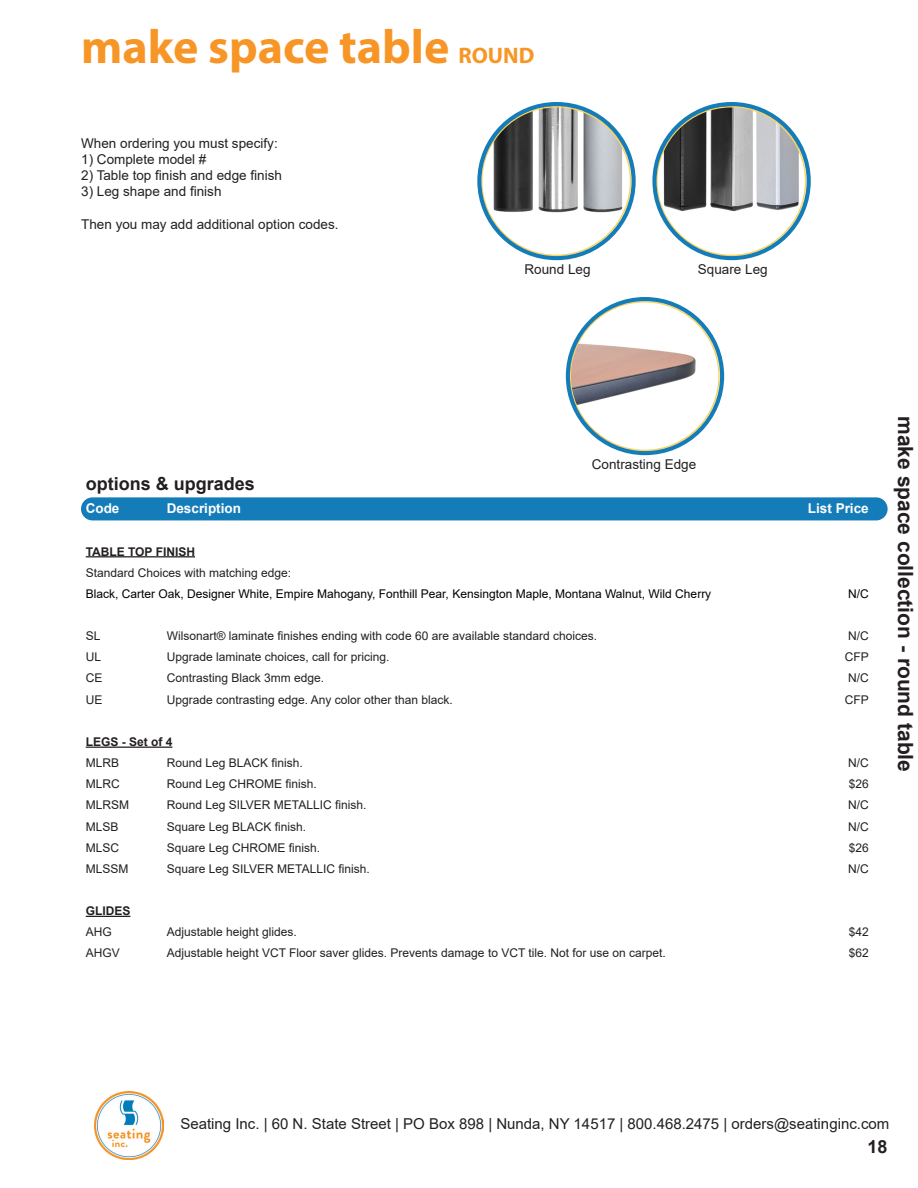
<style>
.page{position:relative;width:918px;height:1188px;background:#fff}
.page>*{position:absolute;margin:0;border:0;box-sizing:border-box;transform-origin:0 0}
.t1{font:700 48px "Myriad Pro";color:#f79626}
.t2{font:700 21px "Arial";color:#231f20}
.t3{font:700 18px "Arial";color:#231f20}
.t4{font:15px "Arial";color:#231f20}
.t5{font:13.5px "Arial";color:#231f20}
.t6{font:700 13.5px "Arial";color:#fff}
.t7{font:12px "Arial";color:#231f20}
.t8{font:12px "Arial";color:#000}
.t9{font:700 12px "Arial";color:#231f20}
.s1{font-size:22.5px}
</style>
<div class="page">
<img style="left:95px;top:1091px;width:69px;height:69px">
<svg style="left:477px;top:102px;width:159px;height:158px"></svg>
<svg style="left:652px;top:102px;width:159px;height:158px"></svg>
<svg style="left:566px;top:297px;width:158px;height:158px"></svg>
<div style="left:81px;top:497px;width:807px;height:23px;background:#147db9;border-radius:12px"></div>
<hr style="left:86px;top:556px;width:109px;height:1px;background:#231f20">
<hr style="left:86px;top:747px;width:86px;height:1px;background:#231f20">
<hr style="left:86px;top:916px;width:44px;height:1px;background:#231f20">
<p class="t1" style="left:81px;top:16px;width:455px">make space table <span class="s1">ROUND</span></p>
<p class="t5" style="left:81px;top:134px;width:198px">When ordering you must specify:</p>
<p class="t5" style="left:81px;top:150px;width:127px">1) Complete model #</p>
<p class="t5" style="left:81px;top:166px;width:202px">2) Table top finish and edge finish</p>
<p class="t5" style="left:81px;top:182px;width:142px">3) Leg shape and finish</p>
<p class="t5" style="left:81px;top:215px;width:259px">Then you may add additional option codes.</p>
<p class="t5" style="left:525px;top:260px;width:68px">Round Leg</p>
<p class="t5" style="left:698px;top:260px;width:71px">Square Leg</p>
<p class="t5" style="left:592px;top:455px;width:106px">Contrasting Edge</p>
<p class="t3" style="left:86px;top:471px;width:171px">options &amp; upgrades</p>
<p class="t6" style="left:86px;top:499px;width:35px">Code</p>
<p class="t6" style="left:167px;top:499px;width:76px">Description</p>
<p class="t6" style="left:808px;top:499px;width:62px">List Price</p>
<p class="t9" style="left:86px;top:543px;width:111px">TABLE TOP FINISH</p>
<p class="t7" style="left:86px;top:564px;width:207px">Standard Choices with matching edge:</p>
<p class="t8" style="left:86px;top:585px;width:627px">Black, Carter Oak, Designer White, Empire Mahogany, Fonthill Pear, Kensington Maple, Montana Walnut, Wild Cherry</p>
<p class="t8" style="left:848px;top:585px;width:22px">N/C</p>
<p class="t7" style="left:86px;top:628px;width:16px">SL</p>
<p class="t7" style="left:167px;top:628px;width:432px">Wilsonart® laminate finishes ending with code 60 are available standard choices.</p>
<p class="t7" style="left:848px;top:628px;width:22px">N/C</p>
<p class="t7" style="left:86px;top:649px;width:17px">UL</p>
<p class="t7" style="left:167px;top:649px;width:224px">Upgrade laminate choices, call for pricing.</p>
<p class="t7" style="left:845px;top:649px;width:25px">CFP</p>
<p class="t7" style="left:86px;top:670px;width:18px">CE</p>
<p class="t7" style="left:167px;top:670px;width:159px">Contrasting Black 3mm edge.</p>
<p class="t7" style="left:848px;top:670px;width:22px">N/C</p>
<p class="t7" style="left:86px;top:691px;width:18px">UE</p>
<p class="t7" style="left:167px;top:691px;width:288px">Upgrade contrasting edge. Any color other than black.</p>
<p class="t7" style="left:845px;top:691px;width:25px">CFP</p>
<p class="t9" style="left:86px;top:733px;width:88px">LEGS - Set of 4</p>
<p class="t7" style="left:86px;top:755px;width:35px">MLRB</p>
<p class="t7" style="left:167px;top:755px;width:138px">Round Leg BLACK finish.</p>
<p class="t7" style="left:848px;top:755px;width:22px">N/C</p>
<p class="t7" style="left:86px;top:776px;width:35px">MLRC</p>
<p class="t7" style="left:167px;top:776px;width:152px">Round Leg CHROME finish.</p>
<p class="t7" style="left:849px;top:776px;width:22px">$26</p>
<p class="t7" style="left:86px;top:797px;width:45px">MLRSM</p>
<p class="t7" style="left:167px;top:797px;width:201px">Round Leg SILVER METALLIC finish.</p>
<p class="t7" style="left:848px;top:797px;width:22px">N/C</p>
<p class="t7" style="left:86px;top:818px;width:34px">MLSB</p>
<p class="t7" style="left:167px;top:818px;width:141px">Square Leg BLACK finish.</p>
<p class="t7" style="left:848px;top:818px;width:22px">N/C</p>
<p class="t7" style="left:86px;top:839px;width:35px">MLSC</p>
<p class="t7" style="left:167px;top:839px;width:155px">Square Leg CHROME finish.</p>
<p class="t7" style="left:849px;top:839px;width:22px">$26</p>
<p class="t7" style="left:86px;top:860px;width:44px">MLSSM</p>
<p class="t7" style="left:167px;top:860px;width:204px">Square Leg SILVER METALLIC finish.</p>
<p class="t7" style="left:848px;top:860px;width:22px">N/C</p>
<p class="t9" style="left:86px;top:902px;width:46px">GLIDES</p>
<p class="t7" style="left:86px;top:924px;width:28px">AHG</p>
<p class="t7" style="left:167px;top:924px;width:132px">Adjustable height glides.</p>
<p class="t7" style="left:849px;top:924px;width:22px">$42</p>
<p class="t7" style="left:86px;top:945px;width:36px">AHGV</p>
<p class="t7" style="left:167px;top:945px;width:501px">Adjustable height VCT Floor saver glides. Prevents damage to VCT tile. Not for use on carpet.</p>
<p class="t7" style="left:849px;top:945px;width:22px">$62</p>
<p class="t2" style="left:920px;top:416px;width:357px;rotate:90deg">make space collection - round table</p>
<p class="t4" style="left:180px;top:1114px;width:710px">Seating Inc. | 60 N. State Street | PO Box 898 | Nunda, NY 14517 | 800.468.2475 | orders@seatinginc.com</p>
<p class="t3" style="left:868px;top:1134px;width:22px">18</p>
</div>
